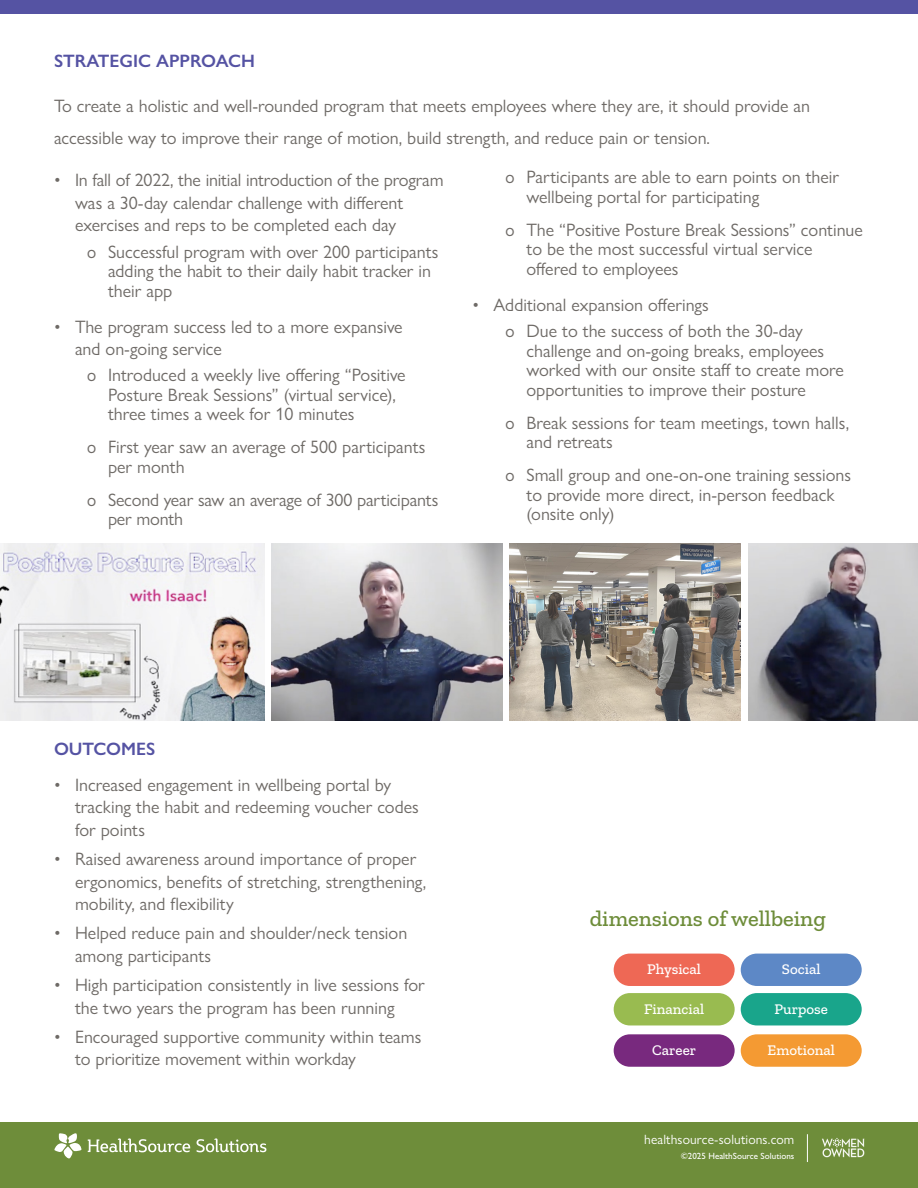
<style>
.page{position:relative;width:918px;height:1188px;background:#fff}
.page>*{position:absolute;margin:0;border:0;box-sizing:border-box;transform-origin:0 0}
.CS__subhead__zilla{font:500 22.5px "Zilla Slab";color:#6e8d3a}
.CS__Bulleted_Texts{font:18px/19.5px "Gill Sans Nova";color:#6e6a66}
.CS__Intro_Text{font:18px/31.5px "Gill Sans Nova";color:#6e6a66}
.CS__subheads{font:600 18px "Gill Sans Nova";color:#5553a3}
.t1{font:500 15px "Zilla Slab";color:#fff}
.t2{font:13.5px "Gill Sans Nova";letter-spacing:.01em;color:#fff}
.t3{font:500 9px "Gill Sans Nova";color:#fff}
</style>
<div class="page">
<div style="left:0;top:0;width:918px;height:14px;background:#5553a3"></div>
<div style="left:0;top:1123px;width:918px;height:65px;background:#6e8d3a"></div>
<svg style="left:88px;top:1138px;width:102px;height:14px"></svg>
<svg style="left:197px;top:1138px;width:69px;height:14px"></svg>
<svg style="left:54px;top:1133px;width:27px;height:26px"></svg>
<svg style="left:807px;top:1134px;width:1px;height:28px"></svg>
<img style="left:822px;top:1138px;width:42px;height:20px">
<div style="left:614px;top:1034px;width:121px;height:33px;background:#78297e;border-radius:16px"></div>
<div style="left:614px;top:954px;width:121px;height:32px;background:#ee6855;border-radius:16px"></div>
<div style="left:741px;top:954px;width:121px;height:32px;background:#5d88c6;border-radius:16px"></div>
<div style="left:741px;top:993px;width:121px;height:32px;background:#19a58b;border-radius:16px"></div>
<div style="left:741px;top:1034px;width:121px;height:33px;background:#f49a33;border-radius:16px"></div>
<div style="left:614px;top:993px;width:121px;height:32px;background:#99bb50;border-radius:16px"></div>
<img style="left:0;top:543px;width:264px;height:177px">
<img style="left:510px;top:543px;width:231px;height:177px">
<img style="left:272px;top:543px;width:231px;height:177px">
<img style="left:748px;top:543px;width:170px;height:177px">
<p class="CS__subheads" style="left:54px;top:50px;width:202px">STRATEGIC APPROACH</p>
<p class="CS__Intro_Text" style="left:54px;top:90px;width:758px">To create a holistic and well-rounded program that meets employees where they are, it should provide an accessible way to improve their range of motion, build strength, and reduce pain or tension.</p>
<p class="CS__Bulleted_Texts" style="left:75px;top:169px;width:370px;line-height:22.5px;text-indent:-21px">• In fall of 2022, the initial introduction of the program was a 30-day calendar challenge with different exercises and reps to be completed each day</p>
<p class="CS__Bulleted_Texts" style="left:108px;top:242px;width:332px;text-indent:-21px">0 Successful program with over 200 participants adding the habit to their daily habit tracker in their app</p>
<p class="CS__Bulleted_Texts" style="left:75px;top:315px;width:329px;line-height:22.5px;text-indent:-21px">• The program success led to a more expansive and on-going service</p>
<p class="CS__Bulleted_Texts" style="left:108px;top:365px;width:299px;text-indent:-21px">0 Introduced a weekly live offering “Positive<br>Posture Break Sessions” (virtual service), three times a week for 10 minutes</p>
<p class="CS__Bulleted_Texts" style="left:108px;top:437px;width:319px;text-indent:-21px">0 First year saw an average of 500 participants per month</p>
<p class="CS__Bulleted_Texts" style="left:108px;top:490px;width:332px;text-indent:-21px">0 Second year saw an average of 300 participants per month</p>
<p class="CS__Bulleted_Texts" style="left:526px;top:167px;width:314px;text-indent:-21px">0 Participants are able to earn points on their wellbeing portal for participating</p>
<p class="CS__Bulleted_Texts" style="left:526px;top:220px;width:338px;text-indent:-21px">0 The “Positive Posture Break Sessions” continue to be the most successful virtual service offered to employees</p>
<p class="CS__Bulleted_Texts" style="left:472px;top:295px;width:238px">• Additional expansion offerings</p>
<p class="CS__Bulleted_Texts" style="left:526px;top:321px;width:319px;text-indent:-21px">0 Due to the success of both the 30-day challenge and on-going breaks, employees worked with our onsite staff to create more opportunities to improve their posture</p>
<p class="CS__Bulleted_Texts" style="left:526px;top:413px;width:324px;text-indent:-21px">0 Break sessions for team meetings, town halls, and retreats</p>
<p class="CS__Bulleted_Texts" style="left:526px;top:465px;width:326px;text-indent:-21px">0 Small group and one-on-one training sessions to provide more direct, in-person feedback (onsite only)</p>
<p class="CS__subheads" style="left:54px;top:738px;width:103px">OUTCOMES</p>
<p class="CS__Bulleted_Texts" style="left:75px;top:773px;width:345px;line-height:22.5px;text-indent:-21px">• Increased engagement in wellbeing portal by tracking the habit and redeeming voucher codes for points</p>
<p class="CS__Bulleted_Texts" style="left:75px;top:847px;width:353px;line-height:22.5px;text-indent:-21px">• Raised awareness around importance of proper ergonomics, benefits of stretching, strengthening, mobility, and flexibility</p>
<p class="CS__Bulleted_Texts" style="left:75px;top:922px;width:334px;line-height:22.5px;text-indent:-21px">• Helped reduce pain and shoulder/neck tension among participants</p>
<p class="CS__Bulleted_Texts" style="left:54px;top:973px;width:372px;line-height:22.5px;text-align:center">• High participation consistently in live sessions for the two years the program has been running</p>
<p class="CS__Bulleted_Texts" style="left:75px;top:1025px;width:348px;line-height:22.5px;text-indent:-21px">• Encouraged supportive community within teams to prioritize movement within workday</p>
<p class="CS__subhead__zilla" style="left:590px;top:906px;width:238px">dimensions of wellbeing</p>
<p class="t1" style="left:647px;top:961px;width:55px">Physical</p>
<p class="t1" style="left:644px;top:1000px;width:62px">Financial</p>
<p class="t1" style="left:774px;top:1000px;width:55px">Purpose</p>
<p class="t1" style="left:782px;top:961px;width:40px">Social</p>
<p class="t1" style="left:652px;top:1042px;width:46px">Career</p>
<p class="t1" style="left:768px;top:1042px;width:69px">Emotional</p>
<p class="t2" style="left:644px;top:1131px;width:152px">healthsource-solutions.com</p>
<p class="t3" style="left:681px;top:1150px;width:115px">©2025 HealthSource Solutions</p>
</div>
